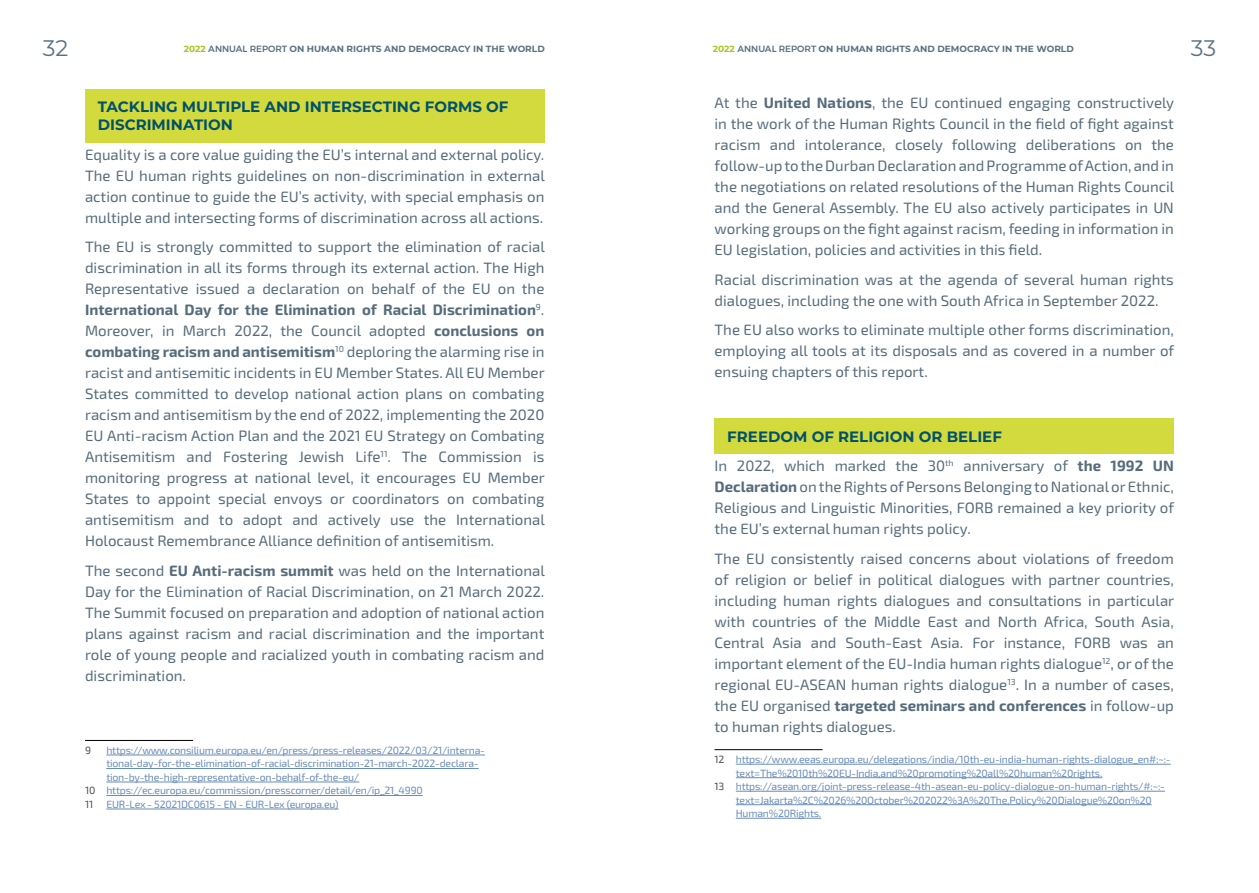
<style>
.page{position:relative;width:1259px;height:893px;background:#fff}
.page>*{position:absolute;margin:0;border:0;box-sizing:border-box;transform-origin:0 0}
.t1{font:22.5px "Montserrat";color:#597180}
.body{font:15px/21px "Exo 2";color:#566c7b;text-align:justify}
.t2{font:700 15px/18px "Montserrat";color:#00516e}
.foot{font:10.5px/13.5px "Exo 2";letter-spacing:-.02em;color:#688cb9}
.foot-2{font:10.5px "Exo 2";color:#4d4d4d}
.t3{font:700 9px "Montserrat";color:#597180}
.s1{color:#a5c720}
.s2{font-weight:500}
.s3{font-weight:700}
.s4{color:#4d4d4d}
</style>
<div class="page">
<div style="left:85px;top:89px;width:459px;height:54px;background:#d3da3d"></div>
<hr style="left:85px;top:740px;width:108px;height:1px;background:#000">
<hr style="left:106px;top:755px;width:379px;height:1px;background:#688cb9">
<hr style="left:106px;top:768px;width:373px;height:1px;background:#688cb9">
<hr style="left:106px;top:782px;width:253px;height:1px;background:#688cb9">
<hr style="left:106px;top:795px;width:317px;height:1px;background:#688cb9">
<hr style="left:106px;top:809px;width:233px;height:1px;background:#688cb9">
<div style="left:714px;top:419px;width:460px;height:35px;background:#d3da3d"></div>
<hr style="left:714px;top:749px;width:108px;height:1px;background:#000">
<hr style="left:736px;top:764px;width:434px;height:1px;background:#688cb9">
<hr style="left:736px;top:777px;width:366px;height:1px;background:#688cb9">
<hr style="left:736px;top:791px;width:429px;height:1px;background:#688cb9">
<hr style="left:736px;top:804px;width:415px;height:1px;background:#688cb9">
<hr style="left:736px;top:818px;width:85px;height:1px;background:#688cb9">
<h1 class="t1" style="left:43px;top:32px;width:27px">32</h1>
<p class="t3" style="left:184px;top:42px;width:362px"><span class="s1">2022</span> <span class="s2">ANNUAL REPORT</span> ON HUMAN RIGHTS AND DEMOCRACY IN THE WORLD</p>
<p class="t3" style="left:713px;top:42px;width:362px"><span class="s1">2022</span> <span class="s2">ANNUAL REPORT</span> ON HUMAN RIGHTS AND DEMOCRACY IN THE WORLD</p>
<h1 class="t1" style="left:1190px;top:32px;width:27px">33</h1>
<h2 class="t2" style="left:98px;top:97px;width:412px">TACKLING MULTIPLE AND INTERSECTING FORMS OF<br>DISCRIMINATION</h2>
<p class="body" style="left:85px;top:143px;width:461px">Equality is a core value guiding the EU’s internal and external policy.<br>The EU human rights guidelines on non-discrimination in external action continue to guide the EU’s activity, with special emphasis on multiple and intersecting forms of discrimination across all actions.</p>
<p class="body" style="left:85px;top:236px;width:461px">The EU is strongly committed to support the elimination of racial discrimination in all its forms through its external action. The High Representative issued a declaration on behalf of the EU on the <span class="s3">International Day for the Elimination of Racial Discrimination</span><sup>9</sup>.<br>Moreover, in March 2022, the Council adopted <span class="s3">conclusions on combating racism and antisemitism</span><sup>10</sup> deploring the alarming rise in racist and antisemitic incidents in EU Member States. All EU Member States committed to develop national action plans on combating racism and antisemitism by the end of 2022, implementing the 2020<br>EU Anti-racism Action Plan and the 2021 EU Strategy on Combating Antisemitism and Fostering Jewish Life<sup>11</sup>. The Commission is monitoring progress at national level, it encourages EU Member States to appoint special envoys or coordinators on combating antisemitism and to adopt and actively use the International Holocaust Remembrance Alliance definition of antisemitism.</p>
<p class="body" style="left:85px;top:560px;width:461px">The second <span class="s3">EU Anti-racism summit</span> was held on the International Day for the Elimination of Racial Discrimination, on 21 March 2022.<br>The Summit focused on preparation and adoption of national action plans against racism and racial discrimination and the important role of young people and racialized youth in combating racism and discrimination.</p>
<p class="foot-2" style="left:85px;top:743px;width:8px">9</p>
<p class="foot" style="left:106px;top:743px;width:380px">https://www.consilium.europa.eu/en/press/press-releases/2022/03/21/interna&shy;tional-day-for-the-elimination-of-racial-discrimination-21-march-2022-declara&shy;tion-by-the-high-representative-on-behalf-of-the-eu/</p>
<p class="foot" style="left:85px;top:784px;width:339px"><span class="s4">10</span> https://ec.europa.eu/commission/presscorner/detail/en/ip_21_4990</p>
<p class="foot" style="left:85px;top:797px;width:255px"><span class="s4">11</span> EUR-Lex - 52021DC0615 - EN - EUR-Lex (europa.eu)</p>
<p class="body" style="left:714px;top:92px;width:461px">At the <span class="s3">United Nations</span>, the EU continued engaging constructively in the work of the Human Rights Council in the field of fight against racism and intolerance, closely following deliberations on the follow-up to the Durban Declaration and Programme of Action, and in the negotiations on related resolutions of the Human Rights Council and the General Assembly. The EU also actively participates in UN working groups on the fight against racism, feeding in information in EU legislation, policies and activities in this field.</p>
<p class="body" style="left:714px;top:268px;width:461px">Racial discrimination was at the agenda of several human rights dialogues, including the one with South Africa in September 2022.</p>
<p class="body" style="left:714px;top:319px;width:461px">The EU also works to eliminate multiple other forms discrimination, employing all tools at its disposals and as covered in a number of ensuing chapters of this report.</p>
<h2 class="t2" style="left:727px;top:427px;width:276px">FREEDOM OF RELIGION OR BELIEF</h2>
<p class="body" style="left:714px;top:455px;width:461px">In 2022, which marked the 30<sup>th</sup> anniversary of <span class="s3">the 1992 UN Declaration</span> on the Rights of Persons Belonging to National or Ethnic, Religious and Linguistic Minorities, FORB remained a key priority of the EU’s external human rights policy.</p>
<p class="body" style="left:714px;top:548px;width:461px">The EU consistently raised concerns about violations of freedom of religion or belief in political dialogues with partner countries, including human rights dialogues and consultations in particular with countries of the Middle East and North Africa, South Asia, Central Asia and South-East Asia. For instance, FORB was an important element of the EU-India human rights dialogue<sup>12</sup>, or of the regional EU-ASEAN human rights dialogue<sup>13</sup>. In a number of cases, the EU organised <span class="s3">targeted seminars and conferences</span> in follow-up to human rights dialogues.</p>
<p class="foot" style="left:736px;top:752px;width:436px;text-indent:-21px"><span class="s4">12</span> https://www.eeas.europa.eu/delegations/india/10th-eu-india-human-rights-dialogue_en#:~:- text=The%2010th%20EU-India,and%20promoting%20all%20human%20rights.</p>
<p class="foot" style="left:736px;top:779px;width:431px;text-indent:-21px"><span class="s4">13</span> https://asean.org/joint-press-release-4th-asean-eu-policy-dialogue-on-human-rights/#:~:- text=Jakarta%2C%2026%20October%202022%3A%20The,Policy%20Dialogue%20on%20<br>Human%20Rights.</p>
</div>
